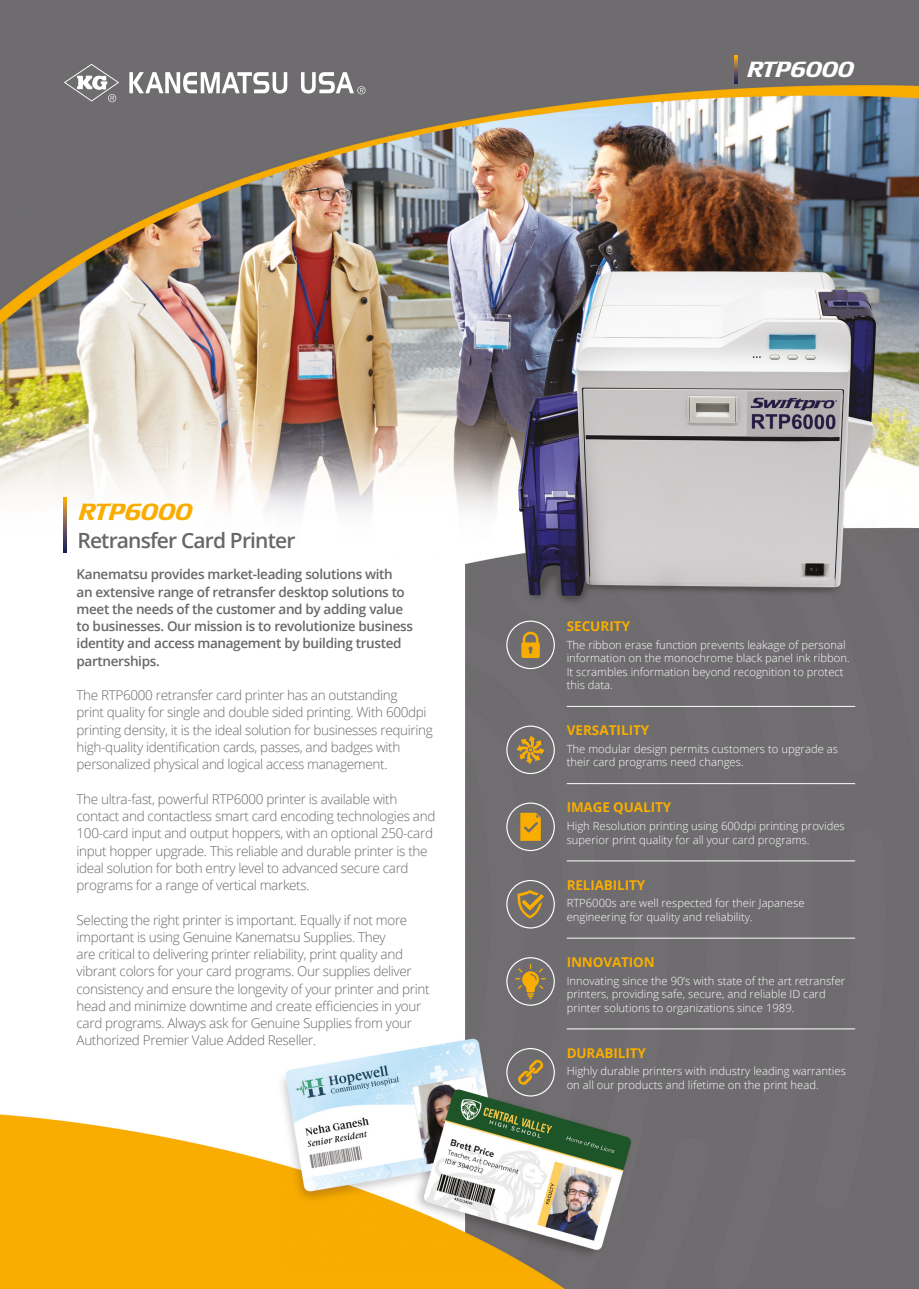
<style>
.page{position:relative;width:919px;height:1289px;background:#fff}
.page>*{position:absolute;margin:0;border:0;box-sizing:border-box;transform-origin:0 0}
.t1{font:24.45px "Crillee Italic Std";letter-spacing:-.04em;color:#f8ad00;scale:1.2 1}
.t2{font:22.95px "Crillee Italic Std";letter-spacing:-.04em;color:#fff;scale:1.2 1}
.t3{font:600 21px "Open Sans";letter-spacing:-.04em;color:#696868}
.t4{font:300 13.5px/17.2px "Open Sans";letter-spacing:-.025em;color:#696868}
.t5{font:600 13.5px/17.2px "Open Sans";letter-spacing:-.025em;color:#696868}
.t6{font:700 13.5px "Open Sans";letter-spacing:-.01em;color:#f8ad00}
.t7{font:300 11.25px/13.5px "Open Sans";color:#fff}
</style>
<div class="page">
<img style="left:0;top:0;width:918px;height:1288px">
<svg style="left:734px;top:56px;width:3px;height:28px"></svg>
<svg style="left:64px;top:497px;width:3px;height:56px"></svg>
<div style="left:506px;top:1047px;width:49px;height:49px;border:1px solid #fff;border-radius:50%"></div>
<svg style="left:517px;top:1059px;width:26px;height:26px"></svg>
<div style="left:506px;top:725px;width:49px;height:49px;border:1px solid #fff;border-radius:50%"></div>
<svg style="left:516px;top:736px;width:28px;height:27px"></svg>
<div style="left:506px;top:620px;width:49px;height:49px;border:1px solid #fff;border-radius:50%"></div>
<svg style="left:521px;top:631px;width:19px;height:27px"></svg>
<div style="left:506px;top:957px;width:49px;height:48px;border:1px solid #fff;border-radius:50%"></div>
<svg style="left:515px;top:964px;width:31px;height:34px"></svg>
<div style="left:506px;top:880px;width:49px;height:48px;border:1px solid #fff;border-radius:50%"></div>
<svg style="left:517px;top:890px;width:26px;height:28px"></svg>
<div style="left:506px;top:802px;width:49px;height:49px;border:1px solid #fff;border-radius:50%"></div>
<svg style="left:520px;top:812px;width:20px;height:28px"></svg>
<hr style="left:566px;top:706px;width:289px;height:1px;background:#fff">
<hr style="left:566px;top:783px;width:289px;height:1px;background:#fff">
<hr style="left:566px;top:860px;width:289px;height:1px;background:#fff">
<hr style="left:566px;top:937px;width:289px;height:1px;background:#fff">
<hr style="left:566px;top:1028px;width:289px;height:1px;background:#fff">
<svg style="left:129px;top:72px;width:158px;height:21px"></svg>
<svg style="left:64px;top:64px;width:55px;height:38px;background:#8b8a8b"></svg>
<svg style="left:301px;top:72px;width:64px;height:22px"></svg>
<h2 class="t2" style="left:747px;top:57px;width:91px">RTP6000</h2>
<h1 class="t1" style="left:78px;top:498px;width:97px">RTP6000</h1>
<h3 class="t3" style="left:77px;top:526px;width:219px">Retransfer Card Printer</h3>
<p class="t5" style="left:77px;top:565px;width:338px">Kanematsu provides market-leading solutions with<br>an extensive range of retransfer desktop solutions to meet the needs of the customer and by adding value to businesses. Our mission is to revolutionize business identity and access management by building trusted partnerships.</p>
<p class="t4" style="left:77px;top:686px;width:358px">The RTP6000 retransfer card printer has an outstanding<br>print quality for single and double sided printing. With 600dpi printing density, it is the ideal solution for businesses requiring high-quality identification cards, passes, and badges with personalized physical and logical access management.</p>
<p class="t4" style="left:77px;top:789px;width:360px">The ultra-fast, powerful RTP6000 printer is available with contact and contactless smart card encoding technologies and 100-card input and output hoppers, with an optional 250-card input hopper upgrade. This reliable and durable printer is the ideal solution for both entry level to advanced secure card programs for a range of vertical markets.</p>
<p class="t4" style="left:77px;top:910px;width:354px">Selecting the right printer is important. Equally if not more important is using Genuine Kanematsu Supplies. They<br>are critical to delivering printer reliability, print quality and vibrant colors for your card programs. Our supplies deliver consistency and ensure the longevity of your printer and print head and minimize downtime and create efficiencies in your card programs. Always ask for Genuine Supplies from your Authorized Premier Value Added Reseller.</p>
<p class="t6" style="left:566px;top:616px;width:65px">SECURITY</p>
<p class="t7" style="left:566px;top:637px;width:284px">The ribbon erase function prevents leakage of personal information on the monochrome black panel ink ribbon.<br>It scrambles information beyond recognition to protect this data.</p>
<p class="t6" style="left:566px;top:720px;width:84px">VERSATILITY</p>
<p class="t7" style="left:566px;top:741px;width:273px">The modular design permits customers to upgrade as their card programs need changes.</p>
<p class="t6" style="left:566px;top:798px;width:106px">IMAGE QUALITY</p>
<p class="t7" style="left:566px;top:819px;width:279px">High Resolution printing using 600dpi printing provides superior print quality for all your card programs.</p>
<p class="t6" style="left:566px;top:875px;width:80px">RELIABILITY</p>
<p class="t7" style="left:566px;top:896px;width:239px">RTP6000s are well respected for their Japanese engineering for quality and reliability.</p>
<p class="t6" style="left:566px;top:952px;width:90px">INNOVATION</p>
<p class="t7" style="left:566px;top:973px;width:280px">Innovating since the 90’s with state of the art retransfer printers, providing safe, secure, and reliable ID card printer solutions to organizations since 1989.</p>
<p class="t6" style="left:566px;top:1043px;width:81px">DURABILITY</p>
<p class="t7" style="left:566px;top:1064px;width:281px">Highly durable printers with industry leading warranties on all our products and lifetime on the print head.</p>
</div>
